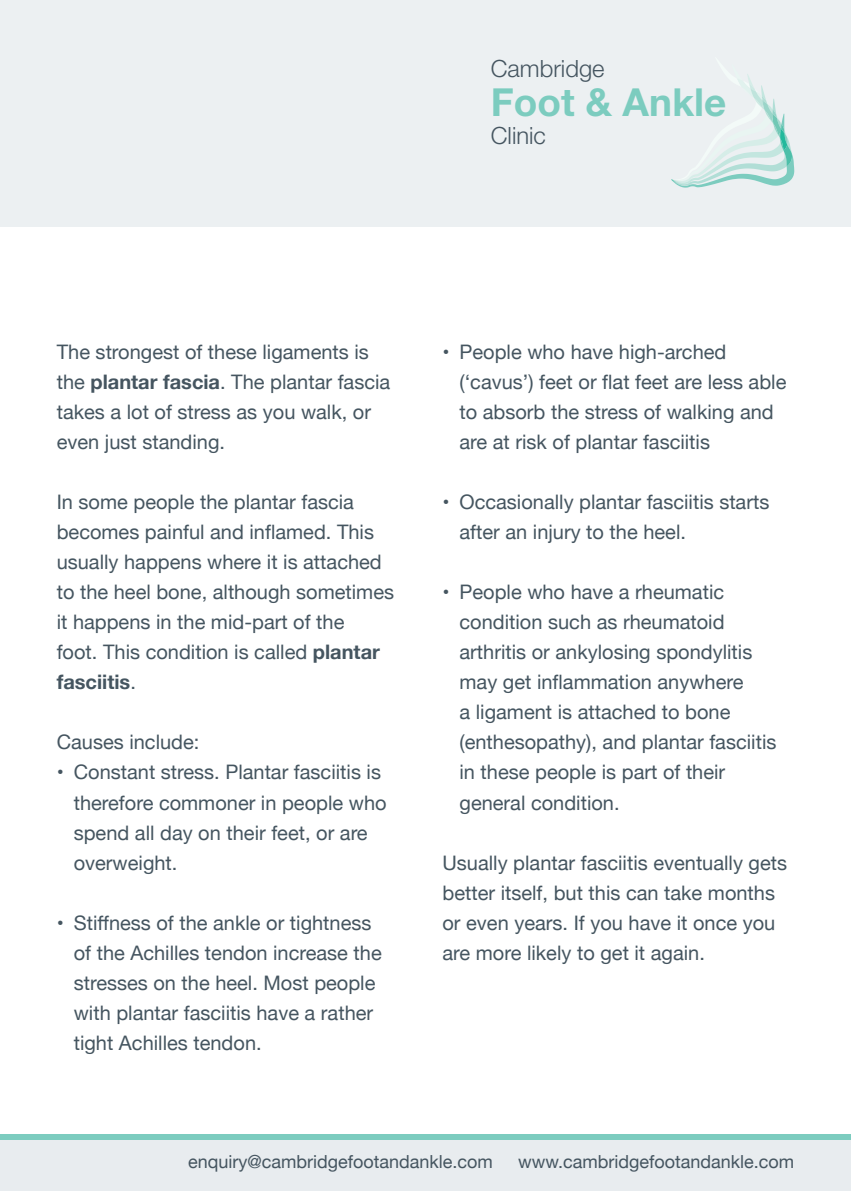
<style>
.page{position:relative;width:851px;height:1191px;background:#fff}
.page>*{position:absolute;margin:0;border:0;box-sizing:border-box;transform-origin:0 0}
.t1{font:700 38.6px "Helvetica Neue";color:#7cccbf}
.t2{font:300 23.8px "Helvetica Neue";color:#455560}
.t3{font:20px/30px "Helvetica Neue";color:#455560}
.t4{font:18px "Helvetica Neue";color:#455560}
.s1{font-weight:700}
</style>
<div class="page">
<div style="left:0;top:0;width:850px;height:227px;background:#ecf0f2"></div>
<div style="left:0;top:1140px;width:850px;height:51px;background:#e8ecef"></div>
<div style="left:0;top:1134px;width:850px;height:6px;background:#7cccbf"></div>
<svg style="left:671px;top:74px;width:123px;height:114px"></svg>
<p class="t2" style="left:491px;top:54px;width:115px">Cambridge</p>
<h1 class="t1" style="left:491px;top:78px;width:237px">Foot &amp; Ankle</h1>
<p class="t2" style="left:491px;top:121px;width:57px">Clinic</p>
<p class="t3" style="left:57px;top:338px;width:335px">The strongest of these ligaments is the <span class="s1">plantar fascia</span>. The plantar fascia takes a lot of stress as you walk, or even just standing.</p>
<p class="t3" style="left:57px;top:488px;width:339px">In some people the plantar fascia becomes painful and inflamed. This usually happens where it is attached to the heel bone, although sometimes it happens in the mid-part of the<br>foot. This condition is called <span class="s1">plantar fasciitis</span>.</p>
<p class="t3" style="left:57px;top:728px;width:144px">Causes include:</p>
<p class="t3" style="left:74px;top:758px;width:314px;text-indent:-17px">• Constant stress. Plantar fasciitis is therefore commoner in people who spend all day on their feet, or are overweight.</p>
<p class="t3" style="left:74px;top:908px;width:309px;text-indent:-17px">• Stiffness of the ankle or tightness of the Achilles tendon increase the stresses on the heel. Most people with plantar fasciitis have a rather tight Achilles tendon.</p>
<p class="t3" style="left:459px;top:338px;width:328px;text-indent:-17px">• People who have high-arched (‘cavus’) feet or flat feet are less able to absorb the stress of walking and are at risk of plantar fasciitis</p>
<p class="t3" style="left:459px;top:488px;width:311px;text-indent:-17px">• Occasionally plantar fasciitis starts after an injury to the heel.</p>
<p class="t3" style="left:459px;top:578px;width:318px;text-indent:-17px">• People who have a rheumatic condition such as rheumatoid arthritis or ankylosing spondylitis may get inflammation anywhere<br>a ligament is attached to bone (enthesopathy), and plantar fasciitis in these people is part of their general condition.</p>
<p class="t3" style="left:442px;top:848px;width:346px">Usually plantar fasciitis eventually gets better itself, but this can take months or even years. If you have it once you are more likely to get it again.</p>
<p class="t4" style="left:188px;top:1149px;width:306px">enquiry@cambridgefootandankle.com</p>
<p class="t4" style="left:518px;top:1149px;width:278px">www.cambridgefootandankle.com</p>
</div>
